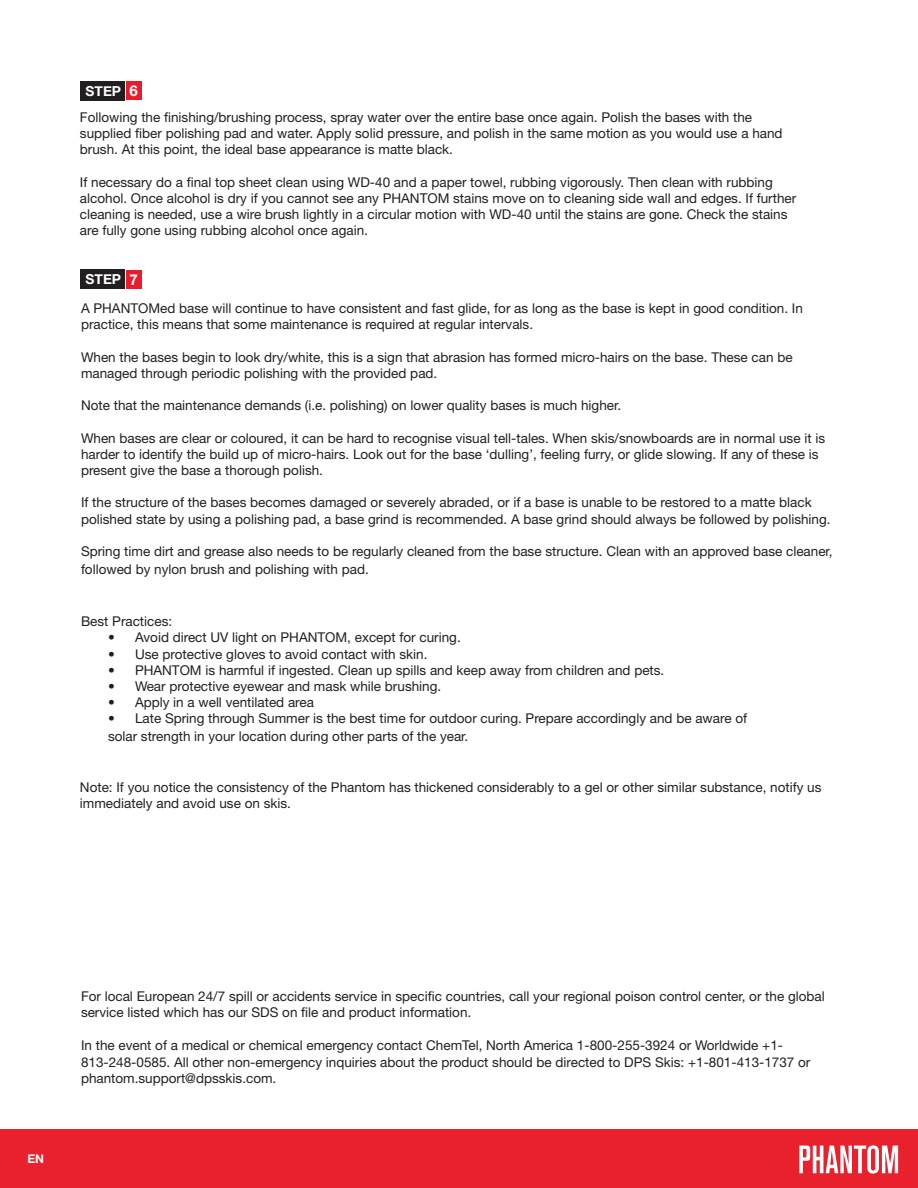
<style>
.page{position:relative;width:918px;height:1188px;background:#fff}
.page>*{position:absolute;margin:0;border:0;box-sizing:border-box;transform-origin:0 0}
.t1{font:700 13.8px "Helvetica Neue";color:#fff}
.t2{font:13.5px/16.2px "Helvetica Neue LT Std";color:#231f20}
.t3{font:700 12px "Helvetica Neue LT Std";color:#fff}
.s1{font-family:"Helvetica Neue LT Std";font-size:15px}
</style>
<div class="page">
<div style="left:80px;top:270px;width:44px;height:19px;background:#231f20"></div>
<div style="left:126px;top:270px;width:16px;height:18px;background:#ea1c2b"></div>
<div style="left:0;top:1130px;width:918px;height:58px;background:#e8212d"></div>
<svg style="left:799px;top:1145px;width:99px;height:29px"></svg>
<div style="left:80px;top:81px;width:44px;height:19px;background:#231f20"></div>
<div style="left:126px;top:81px;width:16px;height:19px;background:#ea1c2b"></div>
<p class="t1" style="left:86px;top:80px;width:54px">STEP <span class="s1">6</span>4</p>
<p class="t2" style="left:80px;top:109px;width:704px">Following the finishing/brushing process, spray water over the entire base once again. Polish the bases with the supplied fiber polishing pad and water. Apply solid pressure, and polish in the same motion as you would use a hand brush. At this point, the ideal base appearance is matte black.</p>
<p class="t2" style="left:80px;top:174px;width:718px">If necessary do a final top sheet clean using WD-40 and a paper towel, rubbing vigorously. Then clean with rubbing alcohol. Once alcohol is dry if you cannot see any PHANTOM stains move on to cleaning side wall and edges. If further cleaning is needed, use a wire brush lightly in a circular motion with WD-40 until the stains are gone. Check the stains are fully gone using rubbing alcohol once again.</p>
<p class="t1" style="left:86px;top:269px;width:54px">STEP 4<span class="s1">7</span></p>
<p class="t2" style="left:81px;top:300px;width:723px">A PHANTOMed base will continue to have consistent and fast glide, for as long as the base is kept in good condition. In practice, this means that some maintenance is required at regular intervals.</p>
<p class="t2" style="left:81px;top:349px;width:713px">When the bases begin to look dry/white, this is a sign that abrasion has formed micro-hairs on the base. These can be managed through periodic polishing with the provided pad.</p>
<p class="t2" style="left:81px;top:397px;width:542px">Note that the maintenance demands (i.e. polishing) on lower quality bases is much higher.</p>
<p class="t2" style="left:81px;top:430px;width:746px">When bases are clear or coloured, it can be hard to recognise visual tell-tales. When skis/snowboards are in normal use it is harder to identify the build up of micro-hairs. Look out for the base ‘dulling’, feeling furry, or glide slowing. If any of these is present give the base a thorough polish.</p>
<p class="t2" style="left:81px;top:494px;width:751px">If the structure of the bases becomes damaged or severely abraded, or if a base is unable to be restored to a matte black polished state by using a polishing pad, a base grind is recommended. A base grind should always be followed by polishing.</p>
<p class="t2" style="left:81px;top:542px;width:753px;line-height:18px">Spring time dirt and grease also needs to be regularly cleaned from the base structure. Clean with an approved base cleaner, followed by nylon brush and polishing with pad.</p>
<p class="t2" style="left:81px;top:613px;width:93px">Best Practices:</p>
<p class="t2" style="left:108px;top:629px;width:354px">• Avoid direct UV light on PHANTOM, except for curing.</p>
<p class="t2" style="left:108px;top:646px;width:321px">• Use protective gloves to avoid contact with skin.</p>
<p class="t2" style="left:108px;top:662px;width:558px">• PHANTOM is harmful if ingested. Clean up spills and keep away from children and pets.</p>
<p class="t2" style="left:108px;top:678px;width:335px">• Wear protective eyewear and mask while brushing.</p>
<p class="t2" style="left:108px;top:694px;width:208px">• Apply in a well ventilated area</p>
<p class="t2" style="left:108px;top:709px;width:641px;line-height:18px">• Late Spring through Summer is the best time for outdoor curing. Prepare accordingly and be aware of solar strength in your location during other parts of the year.</p>
<p class="t2" style="left:80px;top:778px;width:743px">Note: If you notice the consistency of the Phantom has thickened considerably to a gel or other similar substance, notify us immediately and avoid use on skis.</p>
<p class="t3" style="left:28px;top:1151px;width:18px">EN</p>
<p class="t2" style="left:81px;top:988px;width:745px">For local European 24/7 spill or accidents service in specific countries, call your regional poison control center, or the global service listed which has our SDS on file and product information.</p>
<p class="t2" style="left:81px;top:1037px;width:731px">In the event of a medical or chemical emergency contact ChemTel, North America 1-800-255-3924 or Worldwide +1-<br>813-248-0585. All other non-emergency inquiries about the product should be directed to DPS Skis: +1-801-413-1737 or phantom.support@dpsskis.com.</p>
</div>
